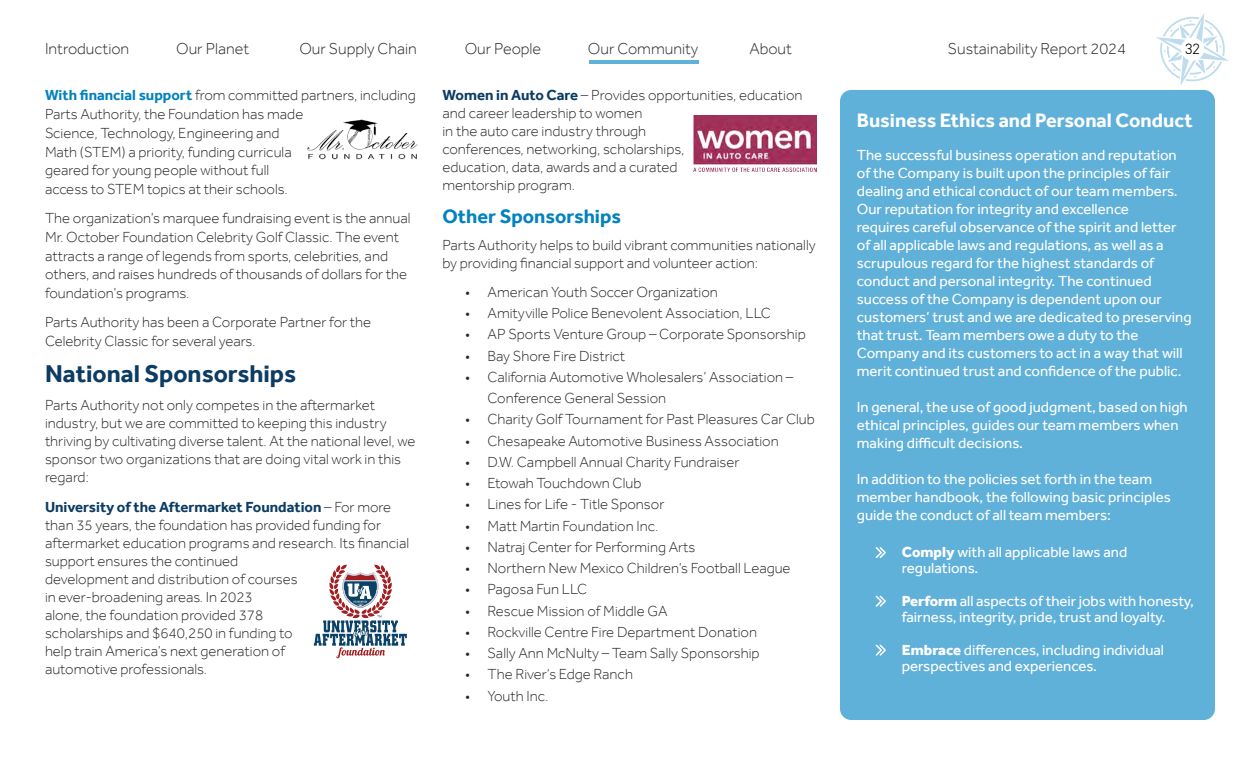
<style>
.page{position:relative;width:1260px;height:765px;background:#fff}
.page>*{position:absolute;margin:0;border:0;box-sizing:border-box;transform-origin:0 0}
.t1{font:700 25px "Effra";color:#0c3c63}
.t2{font:700 20px "Effra";color:#fff}
.t3{font:700 20px "Effra";color:#0382bd}
.t4{font:300 16.25px "Effra";color:#292829}
.t5{font:300 15px/18px "Effra";color:#292829}
.t6{font:15px/18px "Effra";color:#fff}
.t7{font:300 15px "DIN2014";color:#000}
.s1{font-weight:700;color:#0c3c63}
.s2{font-weight:700;color:#0382bd}
.s3{font-weight:800}
</style>
<div class="page">
<svg style="left:1156px;top:13px;width:73px;height:72px"></svg>
<div style="left:840px;top:90px;width:375px;height:630px;background:#60b1da;border-radius:11px"></div>
<hr style="left:589px;top:60px;width:109px;height:3px;background:#60b1da">
<img style="left:694px;top:115px;width:123px;height:56px">
<img style="left:307px;top:120px;width:111px;height:40px">
<svg style="left:314px;top:565px;width:93px;height:93px"></svg>
<svg style="left:876px;top:547px;width:10px;height:11px"></svg>
<svg style="left:876px;top:596px;width:10px;height:11px"></svg>
<svg style="left:876px;top:645px;width:10px;height:11px"></svg>
<p class="t4" style="left:45px;top:39px;width:86px">Introduction</p>
<p class="t4" style="left:176px;top:39px;width:75px">Our Planet</p>
<p class="t4" style="left:299px;top:39px;width:119px">Our Supply Chain</p>
<p class="t4" style="left:465px;top:39px;width:78px">Our People</p>
<p class="t4" style="left:588px;top:39px;width:112px">Our Community</p>
<p class="t4" style="left:749px;top:39px;width:44px">About</p>
<p class="t4" style="left:948px;top:39px;width:180px">Sustainability Report 2024</p>
<p class="t5" style="left:442px;top:86px;width:362px"><span class="s1">Women in Auto Care</span> – Provides opportunities, education and career leadership to women<br>in the auto care industry through<br>conferences, networking, scholarships,<br>education, data, awards and a curated<br>mentorship program.</p>
<h2 class="t3" style="left:442px;top:204px;width:180px">Other Sponsorships</h2>
<p class="t5" style="left:442px;top:236px;width:375px">Parts Authority helps to build vibrant communities nationally by providing financial support and volunteer action:</p>
<p class="t5" style="left:465px;top:283px;width:254px">• American Youth Soccer Organization</p>
<p class="t5" style="left:465px;top:304px;width:307px">• Amityville Police Benevolent Association, LLC</p>
<p class="t5" style="left:465px;top:325px;width:342px">• AP Sports Venture Group – Corporate Sponsorship</p>
<p class="t5" style="left:465px;top:346px;width:162px">• Bay Shore Fire District</p>
<p class="t5" style="left:488px;top:366px;width:307px;line-height:21.2px;text-indent:-22px">• California Automotive Wholesalers’ Association –<br>Conference General Session</p>
<p class="t5" style="left:465px;top:410px;width:351px">• Charity Golf Tournament for Past Pleasures Car Club</p>
<p class="t5" style="left:465px;top:431px;width:315px">• Chesapeake Automotive Business Association</p>
<p class="t5" style="left:465px;top:453px;width:276px">• D.W. Campbell Annual Charity Fundraiser</p>
<p class="t5" style="left:465px;top:474px;width:178px">• Etowah Touchdown Club</p>
<p class="t5" style="left:465px;top:495px;width:201px">• Lines for Life - Title Sponsor</p>
<p class="t5" style="left:465px;top:516px;width:195px">• Matt Martin Foundation Inc.</p>
<p class="t5" style="left:465px;top:538px;width:232px">• Natraj Center for Performing Arts</p>
<p class="t5" style="left:465px;top:559px;width:327px">• Northern New Mexico Children’s Football League</p>
<p class="t5" style="left:465px;top:580px;width:124px">• Pagosa Fun LLC</p>
<p class="t5" style="left:465px;top:601px;width:204px">• Rescue Mission of Middle GA</p>
<p class="t5" style="left:465px;top:623px;width:294px">• Rockville Centre Fire Department Donation</p>
<p class="t5" style="left:465px;top:644px;width:296px">• Sally Ann McNulty – Team Sally Sponsorship</p>
<p class="t5" style="left:465px;top:665px;width:170px">• The River’s Edge Ranch</p>
<p class="t5" style="left:465px;top:686px;width:85px">• Youth Inc.</p>
<p class="t7" style="left:1185px;top:40px;width:16px">32</p>
<p class="t5" style="left:45px;top:86px;width:372px;line-height:18.8px"><span class="s2">With financial support</span> from committed partners, including Parts Authority, the Foundation has made<br>Science, Technology, Engineering and<br>Math (STEM) a priority, funding curricula<br>geared for young people without full<br>access to STEM topics at their schools.</p>
<p class="t5" style="left:45px;top:208px;width:367px;line-height:18.8px">The organization’s marquee fundraising event is the annual Mr. October Foundation Celebrity Golf Classic. The event attracts a range of legends from sports, celebrities, and others, and raises hundreds of thousands of dollars for the foundation’s programs.</p>
<p class="t5" style="left:45px;top:312px;width:328px;line-height:18.8px">Parts Authority has been a Corporate Partner for the<br>Celebrity Classic for several years.</p>
<h1 class="t1" style="left:45px;top:359px;width:253px">National Sponsorships</h1>
<p class="t5" style="left:45px;top:396px;width:372px">Parts Authority not only competes in the aftermarket industry, but we are committed to keeping this industry thriving by cultivating diverse talent. At the national level, we sponsor two organizations that are doing vital work in this regard:</p>
<p class="t5" style="left:45px;top:498px;width:366px"><span class="s1">University of the Aftermarket Foundation</span> – For more than 35 years, the foundation has provided funding for aftermarket education programs and research. Its financial support ensures the continued<br>development and distribution of courses<br>in ever-broadening areas. In 2023<br>alone, the foundation provided 378<br>scholarships and $640,250 in funding to<br>help train America’s next generation of<br>automotive professionals.</p>
<h2 class="t2" style="left:857px;top:109px;width:338px">Business Ethics and Personal Conduct</h2>
<p class="t6" style="left:857px;top:146px;width:336px">The successful business operation and reputation of the Company is built upon the principles of fair dealing and ethical conduct of our team members.<br>Our reputation for integrity and excellence<br>requires careful observance of the spirit and letter of all applicable laws and regulations, as well as a scrupulous regard for the highest standards of conduct and personal integrity. The continued success of the Company is dependent upon our customers’ trust and we are dedicated to preserving that trust. Team members owe a duty to the Company and its customers to act in a way that will merit continued trust and confidence of the public.</p>
<p class="t6" style="left:857px;top:398px;width:332px">In general, the use of good judgment, based on high ethical principles, guides our team members when making difficult decisions.</p>
<p class="t6" style="left:857px;top:470px;width:316px">In addition to the policies set forth in the team member handbook, the following basic principles guide the conduct of all team members:</p>
<p class="t6" style="left:902px;top:544px;width:227px;line-height:16.2px"><span class="s3">Comply</span> with all applicable laws and regulations.</p>
<p class="t6" style="left:902px;top:593px;width:294px;line-height:16.2px"><span class="s3">Perform</span> all aspects of their jobs with honesty, fairness, integrity, pride, trust and loyalty.</p>
<p class="t6" style="left:902px;top:641px;width:264px;line-height:16.2px"><span class="s3">Embrace</span> differences, including individual perspectives and experiences.</p>
</div>
